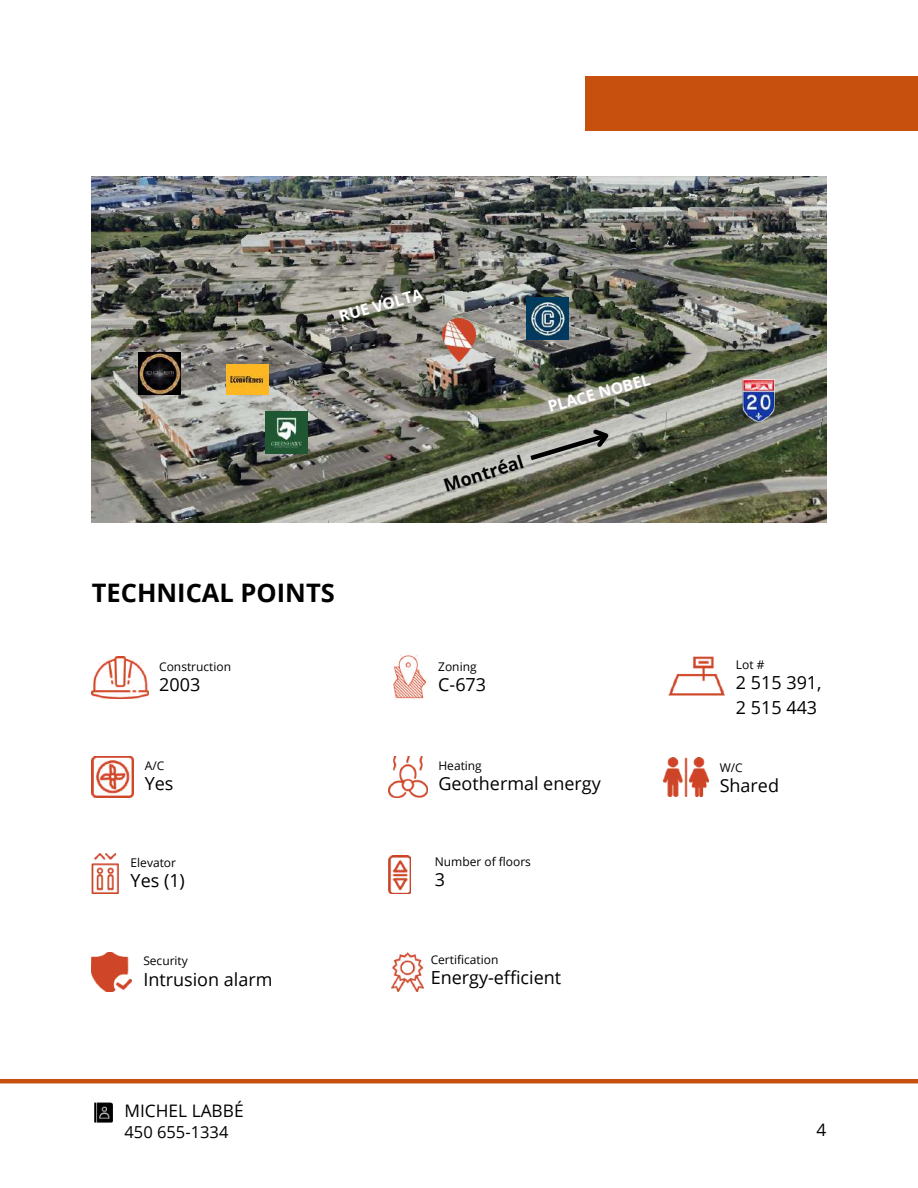
<style>
.page{position:relative;width:918px;height:1188px;background:#fff}
.page>*{position:absolute;margin:0;border:0;box-sizing:border-box;transform-origin:0 0}
.t1{font:700 25.5px "Open Sans";color:#000}
.t2{font:18px/24.8px "Open Sans";color:#000}
.t3{font:700 18px "Open Sans";color:#000}
.t4{font:17.25px "Open Sans";color:#000}
.t5{font:16.5px "Open Sans";color:#000}
.t6{font:700 15.6px "Open Sans";color:#fff}
.t7{font:12px "Open Sans";color:#000}
</style>
<div class="page">
<hr style="left:0;top:1079px;width:918px;height:4px;background:#c8500e">
<div style="left:585px;top:76px;width:333px;height:55px;background:#c8500e"></div>
<img style="left:94px;top:1102px;width:19px;height:21px">
<img style="left:92px;top:177px;width:734px;height:346px">
<img style="left:737px;top:379px;width:42px;height:42px">
<img style="left:443px;top:319px;width:32px;height:42px">
<img style="left:526px;top:298px;width:42px;height:42px">
<img style="left:265px;top:412px;width:43px;height:42px">
<img style="left:139px;top:353px;width:42px;height:42px">
<img style="left:226px;top:364px;width:42px;height:30px">
<svg style="left:525px;top:421px;width:92px;height:43px;background:#7c7f73"></svg>
<img style="left:92px;top:657px;width:56px;height:41px">
<img style="left:393px;top:655px;width:35px;height:45px">
<img style="left:668px;top:656px;width:57px;height:40px">
<img style="left:389px;top:855px;width:21px;height:39px">
<img style="left:92px;top:854px;width:27px;height:40px">
<img style="left:663px;top:757px;width:45px;height:40px">
<img style="left:389px;top:756px;width:38px;height:42px">
<img style="left:92px;top:756px;width:41px;height:42px">
<img style="left:92px;top:952px;width:40px;height:40px">
<img style="left:392px;top:952px;width:31px;height:40px">
<p class="t6" style="left:336px;top:305px;width:88px;rotate:-15deg">RUE VOLTA</p>
<p class="t3" style="left:440px;top:474px;width:84px;rotate:-18deg">Montréal</p>
<p class="t6" style="left:545px;top:396px;width:107px;rotate:-15deg">PLACE NOBEL</p>
<h1 class="t1" style="left:92px;top:575px;width:245px">TECHNICAL POINTS</h1>
<p class="t7" style="left:159px;top:658px;width:73px">Construction</p>
<p class="t2" style="left:159px;top:672px;width:43px">2003</p>
<p class="t7" style="left:438px;top:658px;width:40px">Zoning</p>
<p class="t2" style="left:438px;top:672px;width:49px">C-673</p>
<p class="t7" style="left:145px;top:757px;width:21px">A/C</p>
<p class="t2" style="left:145px;top:771px;width:30px">Yes</p>
<p class="t7" style="left:438px;top:757px;width:45px">Heating</p>
<p class="t2" style="left:438px;top:771px;width:164px">Geothermal energy</p>
<p class="t7" style="left:131px;top:854px;width:47px">Elevator</p>
<p class="t2" style="left:131px;top:868px;width:56px">Yes (1)</p>
<p class="t7" style="left:435px;top:853px;width:98px">Number of floors</p>
<p class="t2" style="left:435px;top:867px;width:12px">3</p>
<p class="t7" style="left:143px;top:953px;width:46px">Security</p>
<p class="t2" style="left:143px;top:966px;width:131px">Intrusion alarm</p>
<p class="t4" style="left:125px;top:1099px;width:121px">MICHEL LABBÉ</p>
<p class="t5" style="left:125px;top:1120px;width:105px">450 655-1334</p>
<p class="t7" style="left:431px;top:951px;width:69px">Certification</p>
<p class="t2" style="left:431px;top:965px;width:132px">Energy-efficient</p>
<p class="t7" style="left:736px;top:656px;width:30px">Lot #</p>
<p class="t2" style="left:736px;top:669px;width:87px">2 515 391,<br>2 515 443</p>
<p class="t7" style="left:720px;top:759px;width:25px">W/C</p>
<p class="t2" style="left:720px;top:772px;width:61px">Shared</p>
<p class="t4" style="left:816px;top:1118px;width:11px">4</p>
</div>
